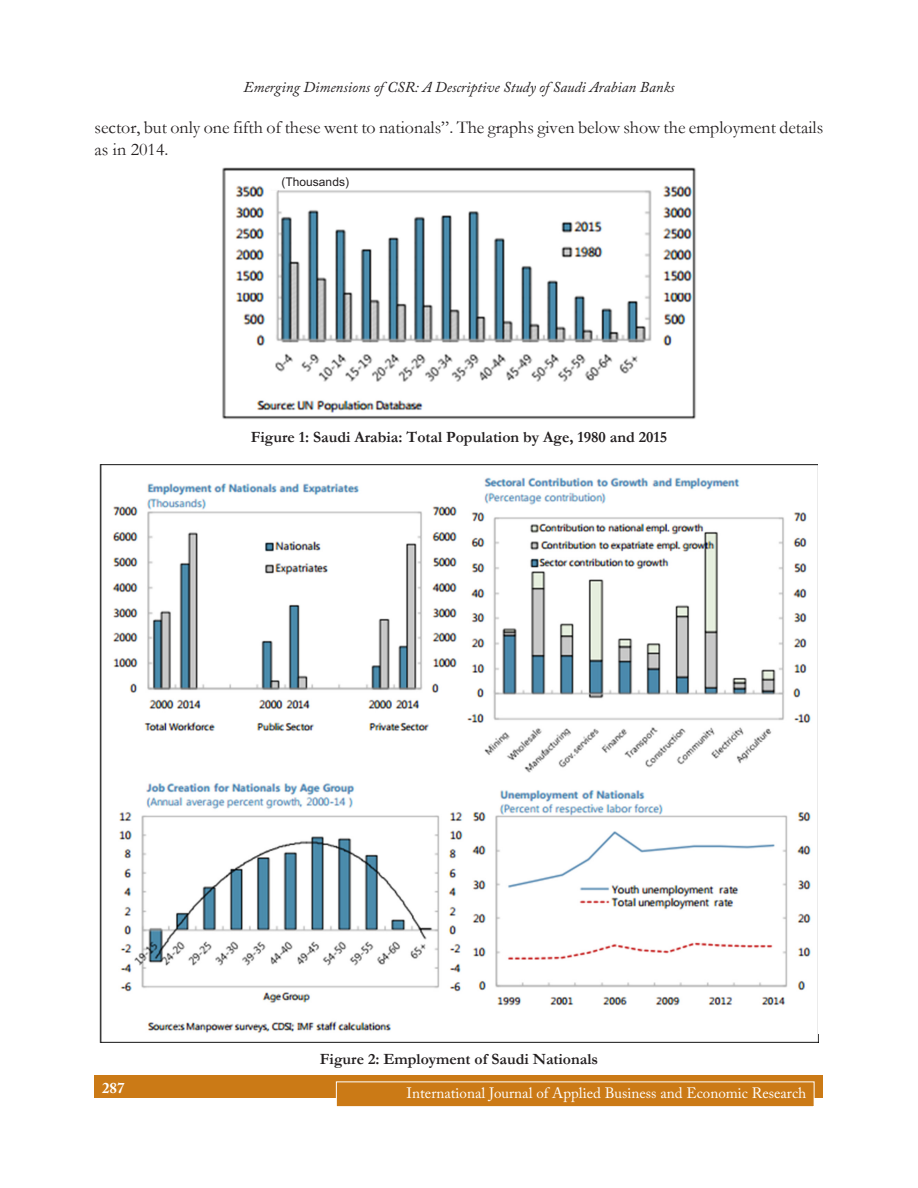
<style>
.page{position:relative;width:918px;height:1188px;background:#fff}
.page>*{position:absolute;margin:0;border:0;box-sizing:border-box;transform-origin:0 0}
.Body_text{font:18px/21.6px "Garamond";color:#231f20}
.t1{font:700 15.75px "Garamond";color:#231f20}
.t2{font:italic 15px "Adobe Caslon Pro";color:#231f20}
.t3{font:15px "Adobe Caslon Pro";color:#fff}
.t4{font:700 15px "Adobe Caslon Pro";color:#fff}
.t5{font:12px "Arial";color:#231f20}
</style>
<div class="page">
<div style="left:94px;top:1076px;width:730px;height:22px;background:#cb7a16"></div>
<div style="left:336px;top:1082px;width:478px;height:25px;background:#cb7a16"></div>
<div style="left:336px;top:1082px;width:478px;height:25px;border:1px solid #fff"></div>
<img style="left:222px;top:175px;width:474px;height:244px">
<img style="left:222px;top:168px;width:474px;height:7px">
<img style="left:100px;top:464px;width:718px;height:570px">
<img style="left:100px;top:1034px;width:718px;height:8px">
<p class="t2" style="left:243px;top:78px;width:433px">Emerging Dimensions of CSR: A Descriptive Study of Saudi Arabian Banks</p>
<p class="Body_text" style="left:94px;top:116px;width:730px">sector, but only one fifth of these went to nationals”. The graphs given below show the employment details as in 2014.</p>
<p class="t5" style="left:282px;top:174px;width:69px">(Thousands)</p>
<p class="t1" style="left:251px;top:427px;width:418px">Figure 1: Saudi Arabia: Total Population by Age, 1980 and 2015</p>
<p class="t4" style="left:102px;top:1079px;width:24px">287</p>
<p class="t1" style="left:320px;top:1049px;width:280px">Figure 2: Employment of Saudi Nationals</p>
<p class="t3" style="left:407px;top:1084px;width:401px">International Journal of Applied Business and Economic Research</p>
</div>
